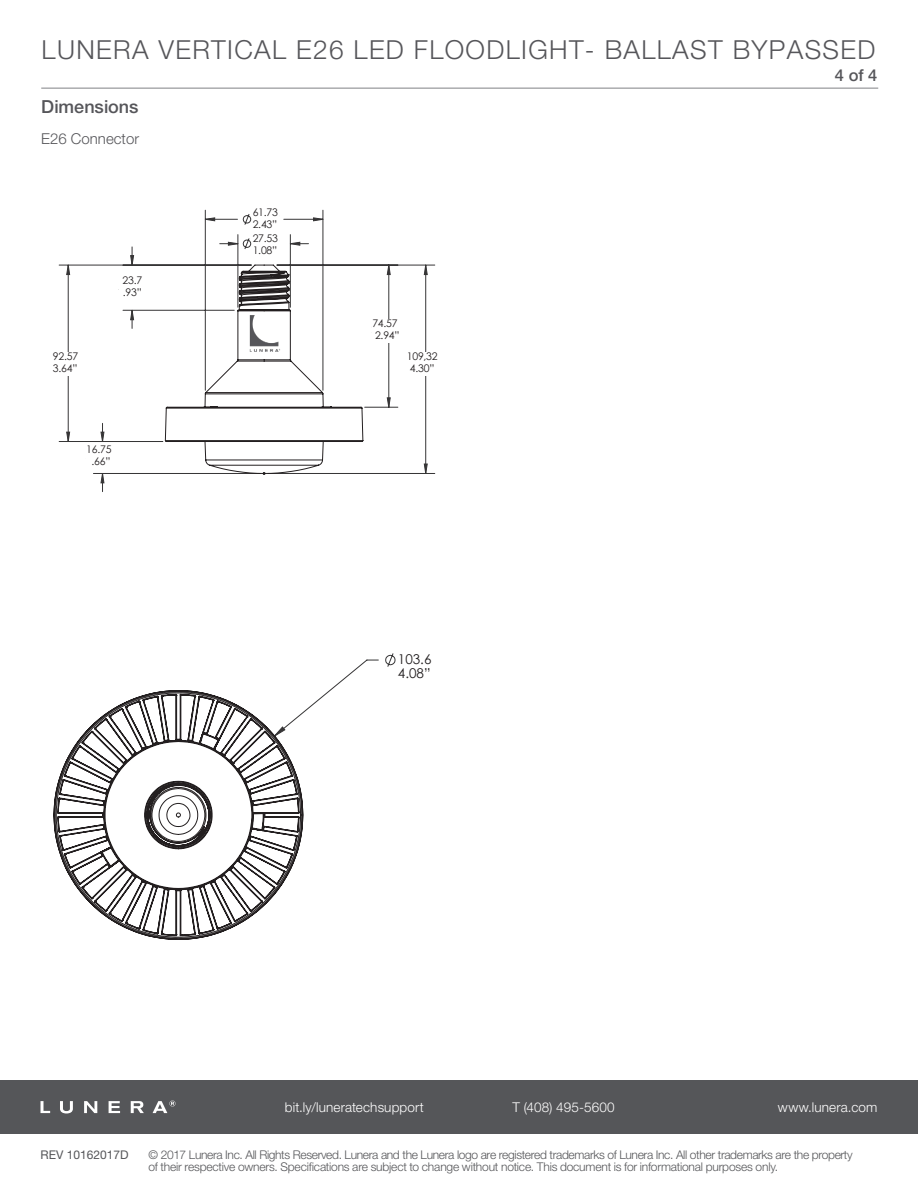
<style>
.page{position:relative;width:918px;height:1188px;background:#fff}
.page>*{position:absolute;margin:0;border:0;box-sizing:border-box;transform-origin:0 0}
.large_title{font:300 26.25px "Helvetica Neue LT Std";letter-spacing:.05em;color:#56565a}
.t1{font:500 18px "Helvetica Neue LT Std";color:#56565a}
.t2{font:500 16.5px "Helvetica Neue LT Std";color:#56565a}
.t3{font:300 15px "Helvetica Neue LT Std";color:#56565a}
.t4{font:13.95px "Century Gothic";color:#363536}
.product_desc{font:300 13.5px "Helvetica Neue LT Std";letter-spacing:.01em;color:#fff}
.t5{font:13.5px "Century Gothic";color:#231f20}
.product_desc-2{font:300 12px/12px "Helvetica Neue LT Std";letter-spacing:-.03em;color:#555659}
.product_desc-3{font:12px "Helvetica Neue LT Std";color:#555659}
.t6{font:11.1px "Century Gothic";color:#363536}
.t7{font:10.5px/12px "Century Gothic";letter-spacing:-.02em;color:#231f20}
</style>
<div class="page">
<hr style="left:41px;top:88px;width:837px;height:1px;background:#808285">
<div style="left:0;top:1080px;width:918px;height:54px;background:#555659"></div>
<svg style="left:40px;top:1101px;width:10px;height:12px"></svg>
<svg style="left:60px;top:1101px;width:13px;height:13px"></svg>
<svg style="left:84px;top:1101px;width:13px;height:12px"></svg>
<svg style="left:109px;top:1101px;width:11px;height:12px"></svg>
<svg style="left:131px;top:1101px;width:13px;height:12px"></svg>
<svg style="left:153px;top:1100px;width:23px;height:13px"></svg>
<svg style="left:243px;top:214px;width:8px;height:3px"></svg>
<hr style="left:59px;top:265px;width:192px;height:1px;background:#363536">
<hr style="left:59px;top:441px;width:104px;height:1px;background:#363536">
<hr style="left:323px;top:210px;width:1px;height:180px;background:#363536">
<hr style="left:205px;top:210px;width:1px;height:180px;background:#363536">
<hr style="left:365px;top:407px;width:33px;height:1px;background:#363536">
<hr style="left:268px;top:473px;width:167px;height:1px;background:#363536">
<hr style="left:277px;top:265px;width:158px;height:1px;background:#363536">
<svg style="left:67px;top:218px;width:323px;height:265px"></svg>
<svg style="left:424px;top:265px;width:3px;height:208px"></svg>
<svg style="left:164px;top:264px;width:200px;height:210px"></svg>
<svg style="left:385px;top:653px;width:11px;height:14px"></svg>
<svg style="left:304px;top:659px;width:75px;height:54px"></svg>
<svg style="left:53px;top:690px;width:251px;height:250px"></svg>
<div style="left:253px;top:208px;width:26px;height:24px;background:#fff"></div>
<div style="left:253px;top:234px;width:26px;height:24px;background:#fff"></div>
<div style="left:119px;top:276px;width:27px;height:24px;background:#fff"></div>
<div style="left:48px;top:353px;width:33px;height:23px;background:#fff"></div>
<div style="left:86px;top:445px;width:33px;height:24px;background:#fff"></div>
<div style="left:372px;top:320px;width:33px;height:23px;background:#fff"></div>
<div style="left:406px;top:353px;width:33px;height:23px;background:#fff"></div>
<img style="left:246px;top:313px;width:35px;height:41px">
<p class="large_title" style="left:42px;top:34px;width:835px">LUNERA VERTICAL E26 LED FLOODLIGHT- BALLAST BYPASSED</p>
<p class="t1" style="left:41px;top:95px;width:99px">Dimensions</p>
<p class="t3" style="left:41px;top:130px;width:99px">E26 Connector</p>
<p class="t7" style="left:53px;top:350px;width:27px">92.57<br>3.64”</p>
<p class="t6" style="left:51px;top:353px;width:28px">3.64”</p>
<p class="t7" style="left:123px;top:274px;width:21px">23.7 .93”</p>
<p class="t6" style="left:118px;top:279px;width:22px">.93”</p>
<p class="t7" style="left:86px;top:443px;width:27px;text-align:center">16.75 .66”</p>
<p class="t6" style="left:86px;top:447px;width:22px">.66”</p>
<p class="t7" style="left:253px;top:206px;width:27px">61.73<br>2.43”</p>
<p class="t7" style="left:253px;top:232px;width:27px">27.53<br>1.08”</p>
<p class="t6" style="left:253px;top:212px;width:28px">2.43”</p>
<p class="t6" style="left:253px;top:236px;width:28px">1.08”</p>
<p class="t7" style="left:372px;top:318px;width:29px">74.57<br>2.94”</p>
<p class="t6" style="left:372px;top:321px;width:28px">2.94”</p>
<p class="t7" style="left:407px;top:350px;width:32px;text-align:center">109,32<br>4.30”</p>
<p class="t6" style="left:406px;top:353px;width:28px">4.30”</p>
<p class="t5" style="left:398px;top:651px;width:35px">103.6</p>
<p class="t4" style="left:398px;top:650px;width:35px">4.08”</p>
<p class="t5" style="left:398px;top:665px;width:34px">4.08”</p>
<p class="t2" style="left:835px;top:65px;width:44px">4 of 4</p>
<p class="product_desc" style="left:285px;top:1099px;width:141px">bit.ly/luneratechsupport</p>
<p class="product_desc" style="left:512px;top:1099px;width:104px">T (408) 495-5600</p>
<p class="product_desc" style="left:778px;top:1099px;width:101px">www.lunera.com</p>
<p class="product_desc-3" style="left:40px;top:1148px;width:90px">REV 10162017D</p>
<p class="product_desc-2" style="left:148px;top:1149px;width:706px">© 2017 Lunera Inc. All Rights Reserved. Lunera and the Lunera logo are registered trademarks of Lunera Inc. All other trademarks are the property of their respective owners. Specifications are subject to change without notice. This document is for informational purposes only.</p>
</div>
